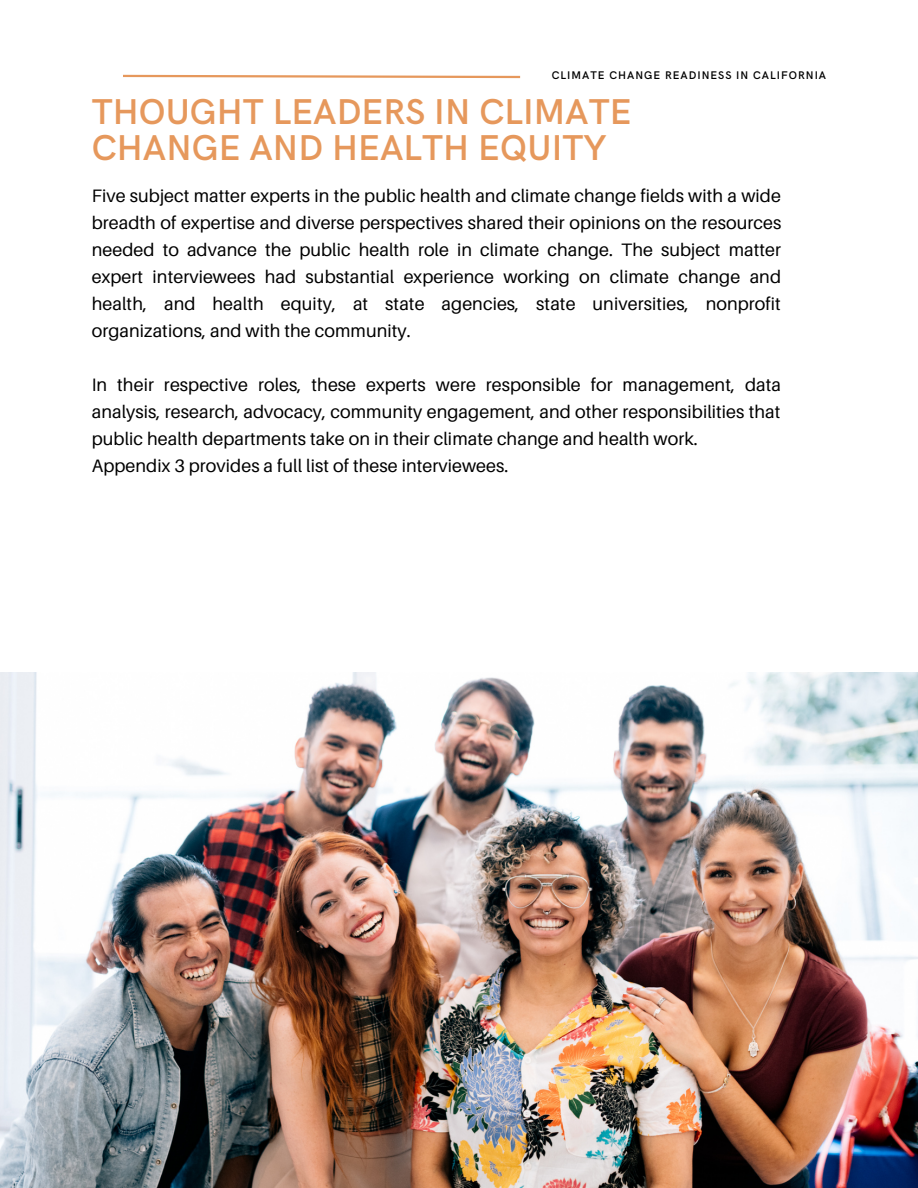
<style>
.page{position:relative;width:918px;height:1188px;background:#fff}
.page>*{position:absolute;margin:0;border:0;box-sizing:border-box;transform-origin:0 0}
.t1{font:600 36px/36px "HK Grotesk";color:#e6985c}
.t2{font:18px/27px "Aileron";letter-spacing:.005em;color:#000;text-align:justify}
.t3{font:600 11.1px "HK Grotesk";letter-spacing:.09em;color:#000}
</style>
<div class="page">
<svg style="left:123px;top:74px;width:398px;height:5px"></svg>
<img style="left:0;top:672px;width:918px;height:516px">
<p class="t3" style="left:552px;top:69px;width:276px">CLIMATE CHANGE READINESS IN CALIFORNIA</p>
<h1 class="t1" style="left:92px;top:95px;width:541px">THOUGHT LEADERS IN CLIMATE<br>CHANGE AND HEALTH EQUITY</h1>
<p class="t2" style="left:92px;top:182px;width:691px">Five subject matter experts in the public health and climate change fields with a wide breadth of expertise and diverse perspectives shared their opinions on the resources needed to advance the public health role in climate change. The subject matter expert interviewees had substantial experience working on climate change and health, and health equity, at state agencies, state universities, nonprofit organizations, and with the community.</p>
<p class="t2" style="left:92px;top:371px;width:691px;text-align:left">In their respective roles, these experts were responsible for management, data analysis, research, advocacy, community engagement, and other responsibilities that public health departments take on in their climate change and health work.<br>Appendix 3 provides a full list of these interviewees.</p>
</div>
